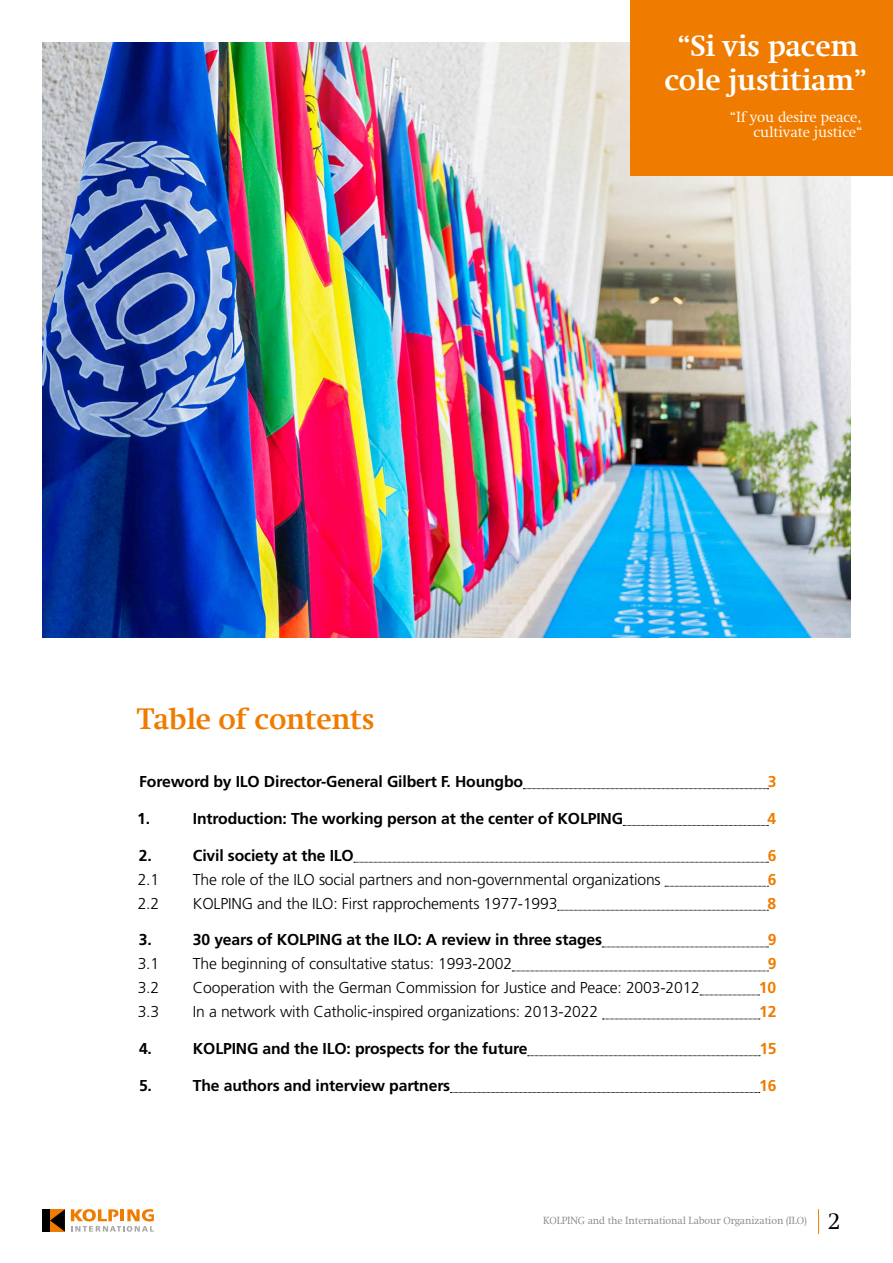
<style>
.page{position:relative;width:893px;height:1263px;background:#fff}
.page>*{position:absolute;margin:0;border:0;box-sizing:border-box;transform-origin:0 0}
.COPY{font:700 30px "Swift Com";letter-spacing:-.01em;color:#fff}
.t1{font:700 30px "Swift Com";letter-spacing:-.01em;color:#ef7c00}
.t2{font:300 24px "Swift Com";color:#000}
.t3{font:300 15.75px "Frutiger LT Std";letter-spacing:-.01em;color:#000}
.t4{font:700 15.75px "Frutiger LT Std";letter-spacing:-.01em;color:#000}
.t5{font:700 15.75px "Frutiger LT Std";letter-spacing:-.01em;color:#ef7c00}
.COPY-2{font:300 15px/15px "Swift Com";letter-spacing:-.01em;color:#fff;text-align:right}
.t6{font:300 10.5px "Swift Com";letter-spacing:-.01em;color:#868786}
</style>
<div class="page">
<svg style="left:71px;top:1209px;width:83px;height:23px"></svg>
<div style="left:43px;top:1209px;width:7px;height:22px;background:#000"></div>
<svg style="left:50px;top:1209px;width:15px;height:22px"></svg>
<svg style="left:818px;top:1209px;width:1px;height:25px"></svg>
<img style="left:43px;top:43px;width:807px;height:595px">
<div style="left:631px;top:0;width:262px;height:175px;background:#ef7c00"></div>
<svg style="left:523px;top:788px;width:246px;height:1px"></svg>
<svg style="left:623px;top:825px;width:145px;height:1px"></svg>
<svg style="left:354px;top:862px;width:414px;height:1px"></svg>
<svg style="left:665px;top:886px;width:103px;height:1px"></svg>
<svg style="left:558px;top:910px;width:210px;height:1px"></svg>
<svg style="left:602px;top:947px;width:166px;height:1px"></svg>
<svg style="left:512px;top:971px;width:256px;height:1px"></svg>
<svg style="left:700px;top:995px;width:59px;height:1px"></svg>
<svg style="left:602px;top:1019px;width:158px;height:1px"></svg>
<svg style="left:528px;top:1055px;width:232px;height:1px"></svg>
<svg style="left:450px;top:1092px;width:310px;height:1px"></svg>
<p class="t1" style="left:137px;top:701px;width:239px">Table of contents</p>
<p class="COPY" style="left:677px;top:28px;width:182px">“Si vis pacem</p>
<p class="COPY" style="left:664px;top:62px;width:204px">cole justitiam”</p>
<p class="COPY-2" style="left:730px;top:109px;width:134px">“If you desire peace, cultivate justice“</p>
<p class="t4" style="left:139px;top:772px;width:385px">Foreword by ILO Director-General Gilbert F. Houngbo</p>
<p class="t5" style="left:768px;top:772px;width:10px">3</p>
<p class="t4" style="left:137px;top:809px;width:14px">1.</p>
<p class="t4" style="left:193px;top:809px;width:432px">Introduction: The working person at the center of KOLPING</p>
<p class="t5" style="left:768px;top:809px;width:10px">4</p>
<p class="t4" style="left:139px;top:846px;width:14px">2.</p>
<p class="t4" style="left:193px;top:846px;width:162px">Civil society at the ILO</p>
<p class="t5" style="left:768px;top:846px;width:10px">6</p>
<p class="t3" style="left:138px;top:870px;width:23px">2.1</p>
<p class="t3" style="left:193px;top:870px;width:469px">The role of the ILO social partners and non-governmental organizations</p>
<p class="t5" style="left:768px;top:870px;width:10px">6</p>
<p class="t3" style="left:138px;top:894px;width:23px">2.2</p>
<p class="t3" style="left:193px;top:894px;width:366px">KOLPING and the ILO: First rapprochements 1977-1993</p>
<p class="t5" style="left:767px;top:894px;width:10px">8</p>
<p class="t4" style="left:139px;top:931px;width:14px">3.</p>
<p class="t4" style="left:193px;top:931px;width:411px">30 years of KOLPING at the ILO: A review in three stages</p>
<p class="t5" style="left:768px;top:931px;width:10px">9</p>
<p class="t3" style="left:138px;top:955px;width:23px">3.1</p>
<p class="t3" style="left:193px;top:955px;width:321px">The beginning of consultative status: 1993-2002</p>
<p class="t5" style="left:768px;top:955px;width:10px">9</p>
<p class="t3" style="left:138px;top:979px;width:23px">3.2</p>
<p class="t3" style="left:193px;top:979px;width:509px">Cooperation with the German Commission for Justice and Peace: 2003-2012</p>
<p class="t5" style="left:759px;top:979px;width:19px">10</p>
<p class="t3" style="left:138px;top:1003px;width:23px">3.3</p>
<p class="t3" style="left:193px;top:1003px;width:407px">In a network with Catholic-inspired organizations: 2013-2022</p>
<p class="t5" style="left:759px;top:1003px;width:19px">12</p>
<p class="t4" style="left:139px;top:1039px;width:14px">4.</p>
<p class="t4" style="left:193px;top:1039px;width:336px">KOLPING and the ILO: prospects for the future</p>
<p class="t5" style="left:759px;top:1039px;width:19px">15</p>
<p class="t4" style="left:139px;top:1076px;width:14px">5.</p>
<p class="t4" style="left:193px;top:1076px;width:259px">The authors and interview partners</p>
<p class="t5" style="left:759px;top:1076px;width:19px">16</p>
<p class="t6" style="left:543px;top:1215px;width:265px">KOLPING and the International Labour Organization (ILO)</p>
<h2 class="t2" style="left:828px;top:1207px;width:15px">2</h2>
</div>
